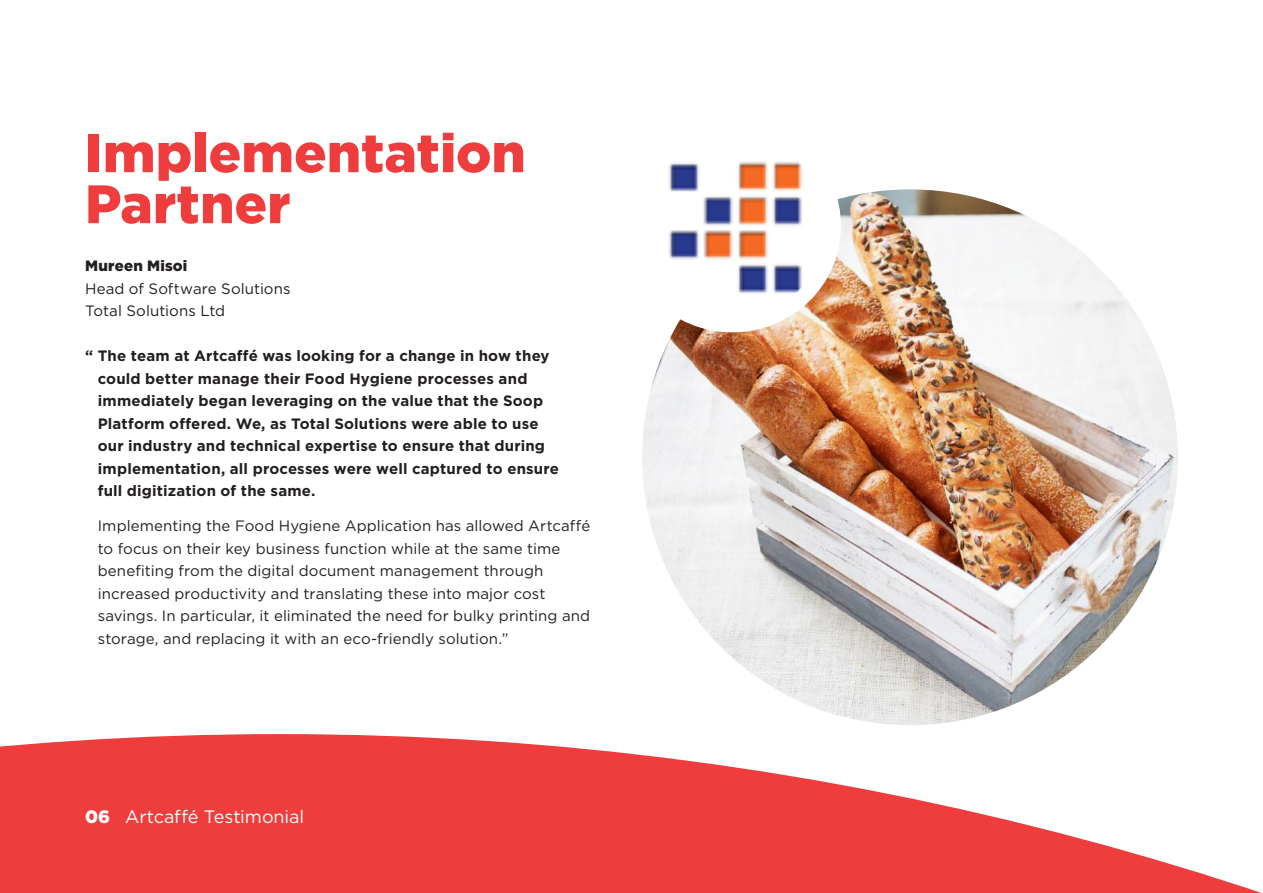
<style>
.page{position:relative;width:1263px;height:893px;background:#fff}
.page>*{position:absolute;margin:0;border:0;box-sizing:border-box;transform-origin:0 0}
.t1{font:900 54px/51px "Gotham HTF";color:#ee3d3c}
.t2{font:18px "Gotham HTF";letter-spacing:-.005em;color:#fff}
.t3{font:15px/22.5px "Gotham HTF";letter-spacing:.005em;color:#231f20}
.t4{font:700 15px/22.5px "Gotham HTF";letter-spacing:.01em;color:#231f20}
.t5{font:900 15px "Gotham HTF";letter-spacing:.015em;color:#231f20}
.s1{font-weight:900}
</style>
<div class="page">
<svg style="left:0;top:734px;width:1262px;height:159px;fill:#ee3d3c"></svg>
<img style="left:642px;top:189px;width:536px;height:536px;border-radius:268px">
<img style="left:668px;top:162px;width:165px;height:163px">
<div style="left:624px;top:120px;width:217px;height:212px;border:15px solid #fff;border-radius:50%"></div>
<p class="t1" style="left:85px;top:126px;width:442px">Implementation<br>Partner</p>
<p class="t5" style="left:85px;top:257px;width:104px">Mureen Misoi</p>
<p class="t3" style="left:85px;top:277px;width:207px">Head of Software Solutions</p>
<p class="t3" style="left:85px;top:299px;width:142px">Total Solutions Ltd</p>
<p class="t4" style="left:98px;top:344px;width:463px;text-indent:-13px">“ The team at Artcaffé was looking for a change in how they could better manage their Food Hygiene processes and immediately began leveraging on the value that the Soop Platform offered. We, as Total Solutions were able to use our industry and technical expertise to ensure that during implementation, all processes were well captured to ensure full digitization of the same.</p>
<p class="t3" style="left:98px;top:515px;width:494px">Implementing the Food Hygiene Application has allowed Artcaffé to focus on their key business function while at the same time benefiting from the digital document management through increased productivity and translating these into major cost savings. In particular, it eliminated the need for bulky printing and storage, and replacing it with an eco-friendly solution.”</p>
<p class="t2" style="left:85px;top:806px;width:221px"><span class="s1">06</span> Artcaffé Testimonial</p>
</div>
